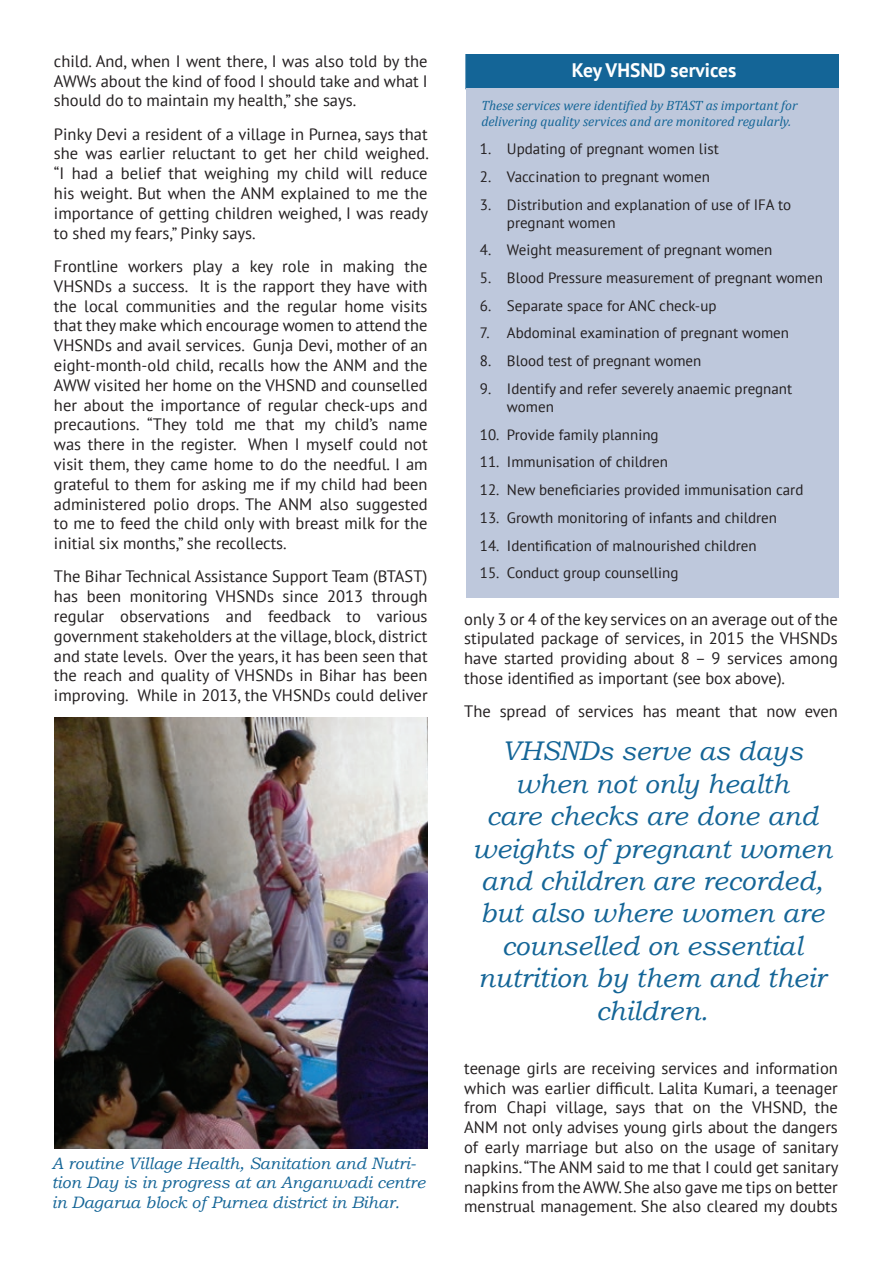
<style>
.page{position:relative;width:893px;height:1263px;background:#fff}
.page>*{position:absolute;margin:0;border:0;box-sizing:border-box;transform-origin:0 0}
.t1{font:italic 27px/32.4px "Bookman Old Style";color:#146597;text-align:center}
.t2{font:700 19.5px "PT Sans";color:#fff}
.t3{font:16.5px/19.8px "PT Sans";color:#231f20;text-align:justify}
.t4{font:italic 16.5px/19.8px "Bookman Old Style";color:#146597}
.t5{font:15px/18px "PT Sans";color:#231f20}
.t6{font:italic 13.5px/16.2px "Cambria";color:#146597}
</style>
<div class="page">
<img style="left:54px;top:718px;width:374px;height:431px">
<div style="left:465px;top:54px;width:374px;height:35px;background:#146597;border:2px solid #146597"></div>
<div style="left:466px;top:89px;width:372px;height:509px;background:#bec8dc"></div>
<p class="t3" style="left:54px;top:51px;width:375px">child. And, when I went there, I was also told by the AWWs about the kind of food I should take and what I should do to maintain my health,” she says.</p>
<p class="t3" style="left:54px;top:124px;width:376px">Pinky Devi a resident of a village in Purnea, says that she was earlier reluctant to get her child weighed. “I had a belief that weighing my child will reduce his weight. But when the ANM explained to me the importance of getting children weighed, I was ready to shed my fears,” Pinky says.</p>
<p class="t3" style="left:54px;top:256px;width:375px">Frontline workers play a key role in making the VHSNDs a success. It is the rapport they have with the local communities and the regular home visits that they make which encourage women to attend the VHSNDs and avail services. Gunja Devi, mother of an eight-month-old child, recalls how the ANM and the AWW visited her home on the VHSND and counselled her about the importance of regular check-ups and precautions. “They told me that my child’s name was there in the register. When I myself could not visit them, they came home to do the needful. I am grateful to them for asking me if my child had been administered polio drops. The ANM also suggested to me to feed the child only with breast milk for the initial six months,” she recollects.</p>
<p class="t3" style="left:54px;top:566px;width:375px">The Bihar Technical Assistance Support Team (BTAST) has been monitoring VHSNDs since 2013 through regular observations and feedback to various government stakeholders at the village, block, district and state levels. Over the years, it has been seen that the reach and quality of VHSNDs in Bihar has been improving. While in 2013, the VHSNDs could deliver</p>
<p class="t4" style="left:52px;top:1153px;width:375px">A routine Village Health, Sanitation and Nutri&shy;tion Day is in progress at an Anganwadi centre in Dagarua block of Purnea district in Bihar.</p>
<p class="t2" style="left:572px;top:57px;width:166px">Key VHSND services</p>
<p class="t6" style="left:481px;top:97px;width:318px">These services were identified by BTAST as important for delivering quality services and are monitored regularly.</p>
<p class="t5" style="left:480px;top:140px;width:240px">1. Updating of pregnant women list</p>
<p class="t5" style="left:480px;top:167px;width:231px">2. Vaccination to pregnant women</p>
<p class="t5" style="left:507px;top:195px;width:286px;text-indent:-27px">3. Distribution and explanation of use of IFA to pregnant women</p>
<p class="t5" style="left:480px;top:241px;width:294px">4. Weight measurement of pregnant women</p>
<p class="t5" style="left:480px;top:268px;width:344px">5. Blood Pressure measurement of pregnant women</p>
<p class="t5" style="left:480px;top:296px;width:238px">6. Separate space for ANC check-up</p>
<p class="t5" style="left:480px;top:324px;width:311px">7. Abdominal examination of pregnant women</p>
<p class="t5" style="left:480px;top:352px;width:223px">8. Blood test of pregnant women</p>
<p class="t5" style="left:507px;top:379px;width:287px;text-indent:-27px">9. Identify and refer severely anaemic pregnant women</p>
<p class="t5" style="left:480px;top:425px;width:180px">10. Provide family planning</p>
<p class="t5" style="left:480px;top:453px;width:190px">11. Immunisation of children</p>
<p class="t5" style="left:480px;top:480px;width:325px">12. New beneficiaries provided immunisation card</p>
<p class="t5" style="left:480px;top:508px;width:299px">13. Growth monitoring of infants and children</p>
<p class="t5" style="left:480px;top:536px;width:278px">14. Identification of malnourished children</p>
<p class="t5" style="left:480px;top:564px;width:200px">15. Conduct group counselling</p>
<p class="t3" style="left:464px;top:608px;width:375px">only 3 or 4 of the key services on an average out of the stipulated package of services, in 2015 the VHSNDs have started providing about 8 – 9 services among those identified as important (see box above).</p>
<p class="t3" style="left:464px;top:701px;width:375px">The spread of services has meant that now even</p>
<h1 class="t1" style="left:473px;top:735px;width:361px">VHSNDs serve as days when not only health<br>care checks are done and weights of pregnant women and children are recorded, but also where women are counselled on essential nutrition by them and their children.</h1>
<p class="t3" style="left:464px;top:1058px;width:376px">teenage girls are receiving services and information which was earlier difficult. Lalita Kumari, a teenager from Chapi village, says that on the VHSND, the ANM not only advises young girls about the dangers of early marriage but also on the usage of sanitary napkins. “The ANM said to me that I could get sanitary napkins from the AWW. She also gave me tips on better menstrual management. She also cleared my doubts</p>
</div>
